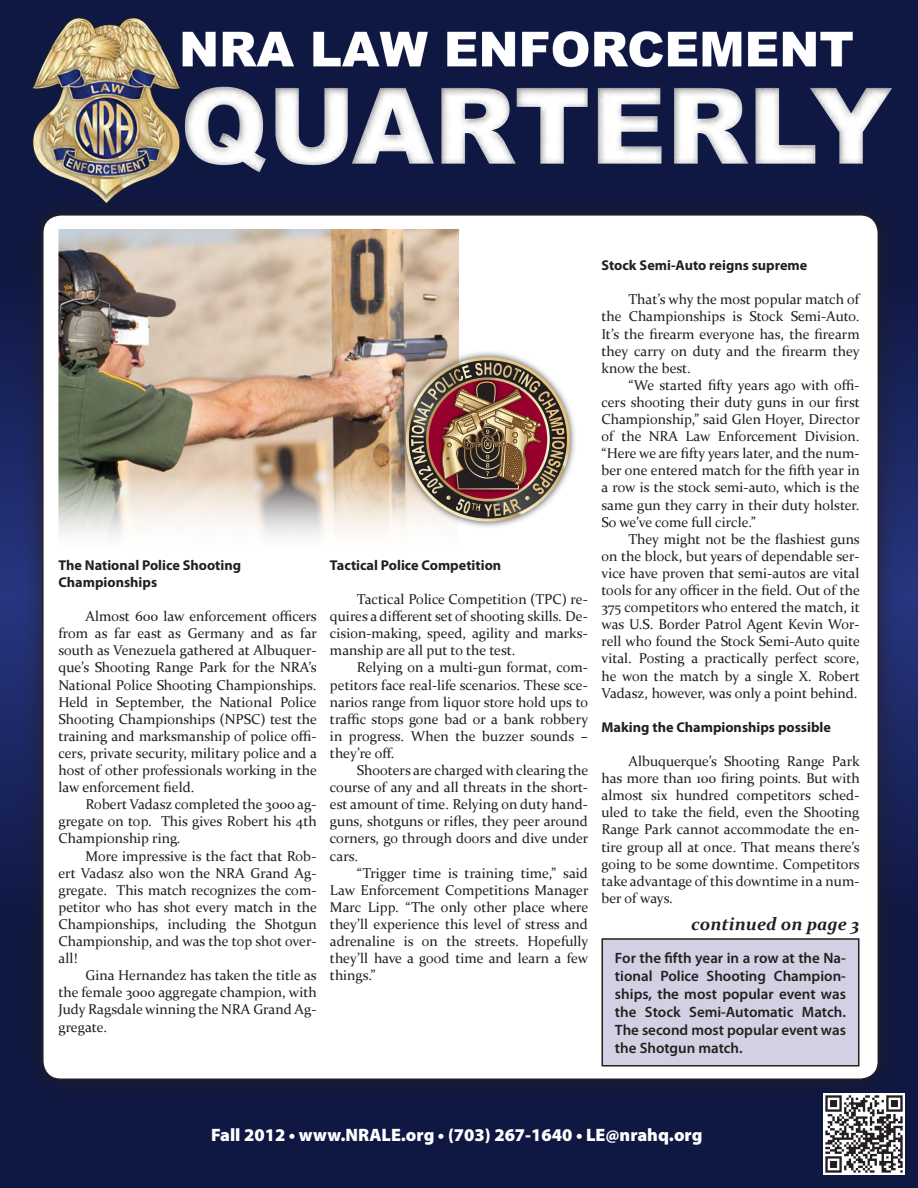
<style>
.page{position:relative;width:918px;height:1188px;background:#0f1843}
.page>*{position:absolute;margin:0;border:0;box-sizing:border-box;transform-origin:0 0}
.t1{font:900 18px "Myriad Pro";color:#fff}
.t2{font:italic 700 18px "Constantia";color:#231f20}
.t3{font:600 15px/18px "Myriad Pro";color:#231f20;text-align:justify}
.t4{font:14.25px/17.1px "Constantia";color:#231f20;text-align:justify}
.t5{font:700 14.25px/17.1px "Myriad Pro";color:#231f20}
</style>
<div class="page">
<div style="left:0;top:270px;width:918px;height:324px;background:linear-gradient(to bottom,#0f1843,#273580)"></div>
<div style="left:0;top:594px;width:918px;height:324px;background:linear-gradient(to bottom,#283681,#0f1843)"></div>
<div style="left:19px;top:192px;width:883px;height:911px;background:#231f20;opacity:.75"></div>
<div style="left:43px;top:215px;width:835px;height:864px;background:#fff;border-radius:18px"></div>
<img style="left:19px;top:17px;width:883px;height:208px">
<img style="left:824px;top:1094px;width:80px;height:80px">
<div style="left:602px;top:939px;width:257px;height:127px;background:#d2d1e3"></div>
<div style="left:601px;top:938px;width:258px;height:128px;border:2px solid #231f20"></div>
<img style="left:59px;top:230px;width:399px;height:307px">
<img style="left:396px;top:347px;width:179px;height:185px">
<svg style="left:406px;top:357px;width:164px;height:165px"></svg>
<svg style="left:409px;top:360px;width:158px;height:159px;background:#635a4a"></svg>
<svg style="left:426px;top:377px;width:124px;height:124px"></svg>
<div style="left:429px;top:380px;width:118px;height:119px;background:#98012d;border-radius:50%"></div>
<img style="left:447px;top:489px;width:81px;height:7px">
<svg style="left:446px;top:496px;width:84px;height:21px;background:#736556"></svg>
<img style="left:541px;top:385px;width:4px;height:104px">
<img style="left:439px;top:386px;width:3px;height:97px">
<svg style="left:442px;top:363px;width:99px;height:126px;background:#835a49"></svg>
<p class="t5" style="left:59px;top:556px;width:184px">The National Police Shooting<br>Championships</p>
<p class="t4" style="left:59px;top:607px;width:260px;text-indent:27px">Almost 600 law enforcement officers from as far east as Germany and as far south as Venezuela gathered at Albuquer&shy;que’s Shooting Range Park for the NRA’s National Police Shooting Championships.<br>Held in September, the National Police Shooting Championships (NPSC) test the training and marksmanship of police offi&shy;cers, private security, military police and a host of other professionals working in the law enforcement field.</p>
<p class="t4" style="left:59px;top:795px;width:260px;text-indent:27px">Robert Vadasz completed the 3000 ag&shy;gregate on top. This gives Robert his 4th Championship ring.</p>
<p class="t4" style="left:59px;top:847px;width:260px;text-indent:27px">More impressive is the fact that Rob&shy;ert Vadasz also won the NRA Grand Ag&shy;gregate. This match recognizes the com&shy;petitor who has shot every match in the Championships, including the Shotgun Championship, and was the top shot over&shy;all!</p>
<p class="t4" style="left:59px;top:966px;width:260px;text-indent:27px">Gina Hernandez has taken the title as the female 3000 aggregate champion, with Judy Ragsdale winning the NRA Grand Ag&shy;gregate.</p>
<p class="t5" style="left:330px;top:556px;width:173px">Tactical Police Competition</p>
<p class="t4" style="left:330px;top:590px;width:259px;text-indent:27px">Tactical Police Competition (TPC) re&shy;quires a different set of shooting skills. De&shy;cision-making, speed, agility and marks&shy;manship are all put to the test.</p>
<p class="t4" style="left:330px;top:658px;width:260px;text-indent:27px">Relying on a multi-gun format, com&shy;petitors face real-life scenarios. These sce&shy;narios range from liquor store hold ups to traffic stops gone bad or a bank robbery in progress. When the buzzer sounds – they’re off.</p>
<p class="t4" style="left:330px;top:761px;width:260px;text-indent:27px">Shooters are charged with clearing the course of any and all threats in the short&shy;est amount of time. Relying on duty hand&shy;guns, shotguns or rifles, they peer around corners, go through doors and dive under cars.</p>
<p class="t4" style="left:330px;top:864px;width:260px;text-indent:27px">“Trigger time is training time,” said Law Enforcement Competitions Manager Marc Lipp. “The only other place where they’ll experience this level of stress and adrenaline is on the streets. Hopefully they’ll have a good time and learn a few things.”</p>
<p class="t5" style="left:601px;top:256px;width:207px">Stock Semi-Auto reigns supreme</p>
<p class="t4" style="left:601px;top:290px;width:260px;text-indent:27px">That’s why the most popular match of the Championships is Stock Semi-Auto.<br>It’s the firearm everyone has, the firearm they carry on duty and the firearm they know the best.</p>
<p class="t4" style="left:601px;top:376px;width:260px;text-indent:27px">“We started fifty years ago with offi&shy;cers shooting their duty guns in our first Championship,” said Glen Hoyer, Director of the NRA Law Enforcement Division. “Here we are fifty years later, and the num&shy;ber one entered match for the fifth year in a row is the stock semi-auto, which is the same gun they carry in their duty holster.<br>So we’ve come full circle.”</p>
<p class="t4" style="left:601px;top:530px;width:260px;text-indent:27px">They might not be the flashiest guns on the block, but years of dependable ser&shy;vice have proven that semi-autos are vital tools for any officer in the field. Out of the 375 competitors who entered the match, it was U.S. Border Patrol Agent Kevin Wor&shy;rell who found the Stock Semi-Auto quite vital. Posting a practically perfect score, he won the match by a single X. Robert Vadasz, however, was only a point behind.</p>
<p class="t5" style="left:601px;top:718px;width:231px">Making the Championships possible</p>
<p class="t4" style="left:601px;top:752px;width:260px;text-indent:27px">Albuquerque’s Shooting Range Park has more than 100 firing points. But with almost six hundred competitors sched&shy;uled to take the field, even the Shooting Range Park cannot accommodate the en&shy;tire group all at once. That means there’s going to be some downtime. Competitors take advantage of this downtime in a num&shy;ber of ways.</p>
<p class="t2" style="left:691px;top:911px;width:170px">continued on page 3</p>
<p class="t3" style="left:615px;top:949px;width:233px">For the fifth year in a row at the Na&shy;tional Police Shooting Champion&shy;ships, the most popular event was the Stock Semi-Automatic Match.<br>The second most popular event was the Shotgun match.</p>
<p class="t1" style="left:211px;top:1123px;width:493px">Fall 2012 • www.NRALE.org • (703) 267-1640 • LE@nrahq.org</p>
</div>
